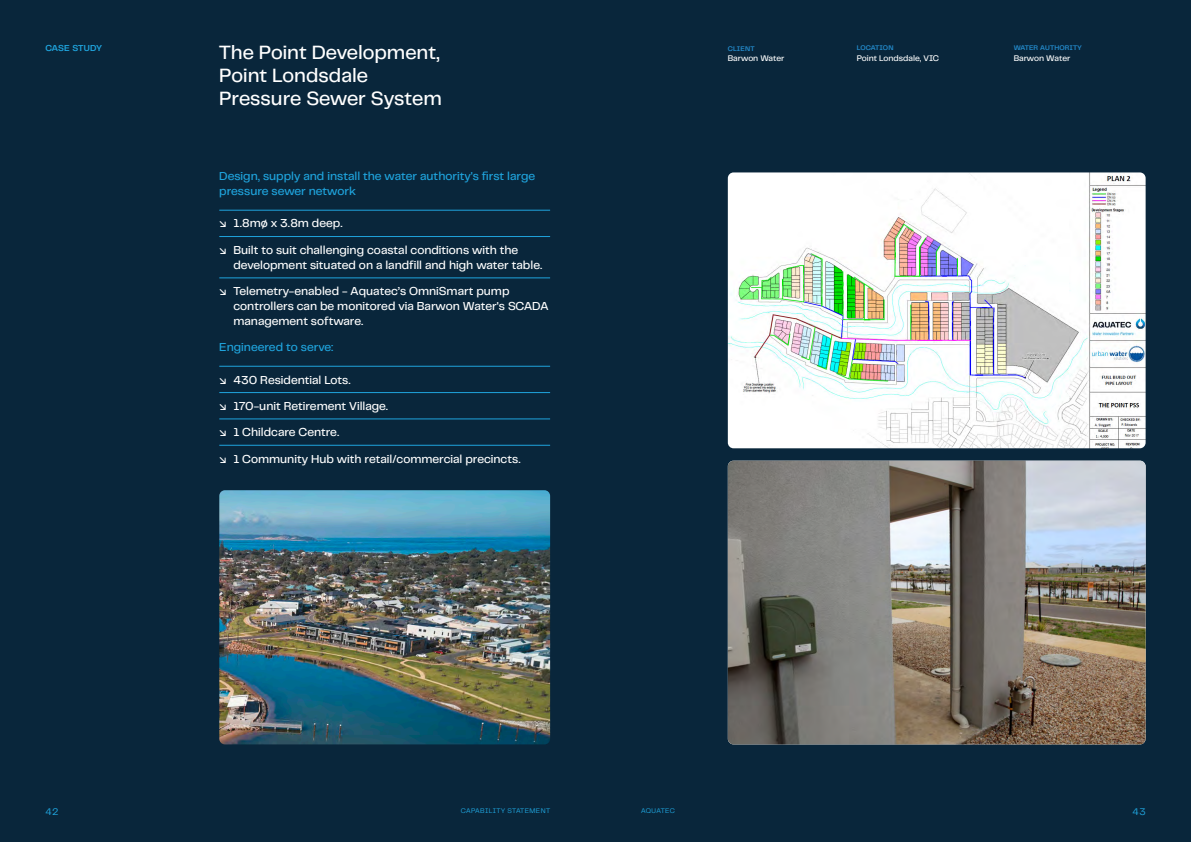
<style>
.page{position:relative;width:1191px;height:842px;background:#09263b}
.page>*{position:absolute;margin:0;border:0;box-sizing:border-box;transform-origin:0 0}
.Large_Copy___Headings___20_pt{font:500 20px/23px "PP Telegraf";color:#fff}
.t1{font:500 12px/15px "PP Telegraf";color:#fff}
.Body_Copy_Large___12pt{font:500 12px/15px "PP Telegraf";color:#1fa4dd}
.t2{font:10px "PP Telegraf";color:#1fa4dd}
.Caps_Heading___9pt{font:600 9px "PP Telegraf";color:#1fa4dd}
.Body_Copy___8_5pt_Medium_White{font:500 8.5px "PP Telegraf";color:#fff}
.t3{font:7px "PP Telegraf";letter-spacing:.06em;color:#1fa4dd}
.Caps_Heading_CS___7pt{font:600 7px "PP Telegraf";letter-spacing:.02em;color:#2389c9}
.Caps_Heading_CS___7pt-2{font:600 7px "PP Telegraf";letter-spacing:-.005em;color:#2389c9}
</style>
<div class="page">
<hr style="left:219px;top:210px;width:331px;height:1px;background:#1fa4dd">
<hr style="left:219px;top:236px;width:331px;height:1px;background:#1fa4dd">
<hr style="left:219px;top:278px;width:331px;height:1px;background:#1fa4dd">
<hr style="left:219px;top:366px;width:331px;height:1px;background:#1fa4dd">
<hr style="left:219px;top:392px;width:331px;height:1px;background:#1fa4dd">
<hr style="left:219px;top:419px;width:331px;height:1px;background:#1fa4dd">
<hr style="left:219px;top:445px;width:331px;height:1px;background:#1fa4dd">
<img style="left:219px;top:490px;width:331px;height:254px">
<img style="left:728px;top:172px;width:417px;height:276px">
<img style="left:728px;top:461px;width:417px;height:283px">
<p class="Large_Copy___Headings___20_pt" style="left:219px;top:39px;width:224px">The Point Development,<br>Point Londsdale<br>Pressure Sewer System</p>
<p class="Caps_Heading___9pt" style="left:45px;top:42px;width:58px">CASE STUDY</p>
<p class="Caps_Heading_CS___7pt-2" style="left:856px;top:43px;width:38px">LOCATION</p>
<p class="Body_Copy___8_5pt_Medium_White" style="left:856px;top:52px;width:84px">Point Londsdale, VIC</p>
<p class="Caps_Heading_CS___7pt" style="left:728px;top:44px;width:28px">CLIENT</p>
<p class="Body_Copy___8_5pt_Medium_White" style="left:728px;top:53px;width:58px">Barwon Water</p>
<p class="Body_Copy_Large___12pt" style="left:219px;top:168px;width:317px">Design, supply and install the water authority's first large pressure sewer network</p>
<p class="t1" style="left:219px;top:215px;width:125px">↘ 1.8mø x 3.8m deep.</p>
<p class="t1" style="left:233px;top:242px;width:310px;text-indent:-14px">↘ Built to suit challenging coastal conditions with the development situated on a landfill and high water table.</p>
<p class="t1" style="left:233px;top:283px;width:316px;text-indent:-14px">↘ Telemetry-enabled - Aquatec’s OmniSmart pump controllers can be monitored via Barwon Water's SCADA management software.</p>
<p class="Body_Copy_Large___12pt" style="left:219px;top:339px;width:116px">Engineered to serve:</p>
<p class="t1" style="left:219px;top:371px;width:133px">↘ 430 Residential Lots.</p>
<p class="t1" style="left:219px;top:398px;width:170px">↘ 170-unit Retirement Village.</p>
<p class="t1" style="left:219px;top:424px;width:121px">↘ 1 Childcare Centre.</p>
<p class="t1" style="left:219px;top:450px;width:303px">↘ 1 Community Hub with retail/commercial precincts.</p>
<p class="Caps_Heading_CS___7pt" style="left:1013px;top:43px;width:69px">WATER AUTHORITY</p>
<p class="Body_Copy___8_5pt_Medium_White" style="left:1013px;top:52px;width:58px">Barwon Water</p>
<p class="t2" style="left:45px;top:804px;width:15px">42</p>
<p class="t3" style="left:461px;top:806px;width:91px">CAPABILITY STATEMENT</p>
<p class="t3" style="left:641px;top:805px;width:35px">AQUATEC</p>
<p class="t2" style="left:1132px;top:804px;width:15px">43</p>
</div>
